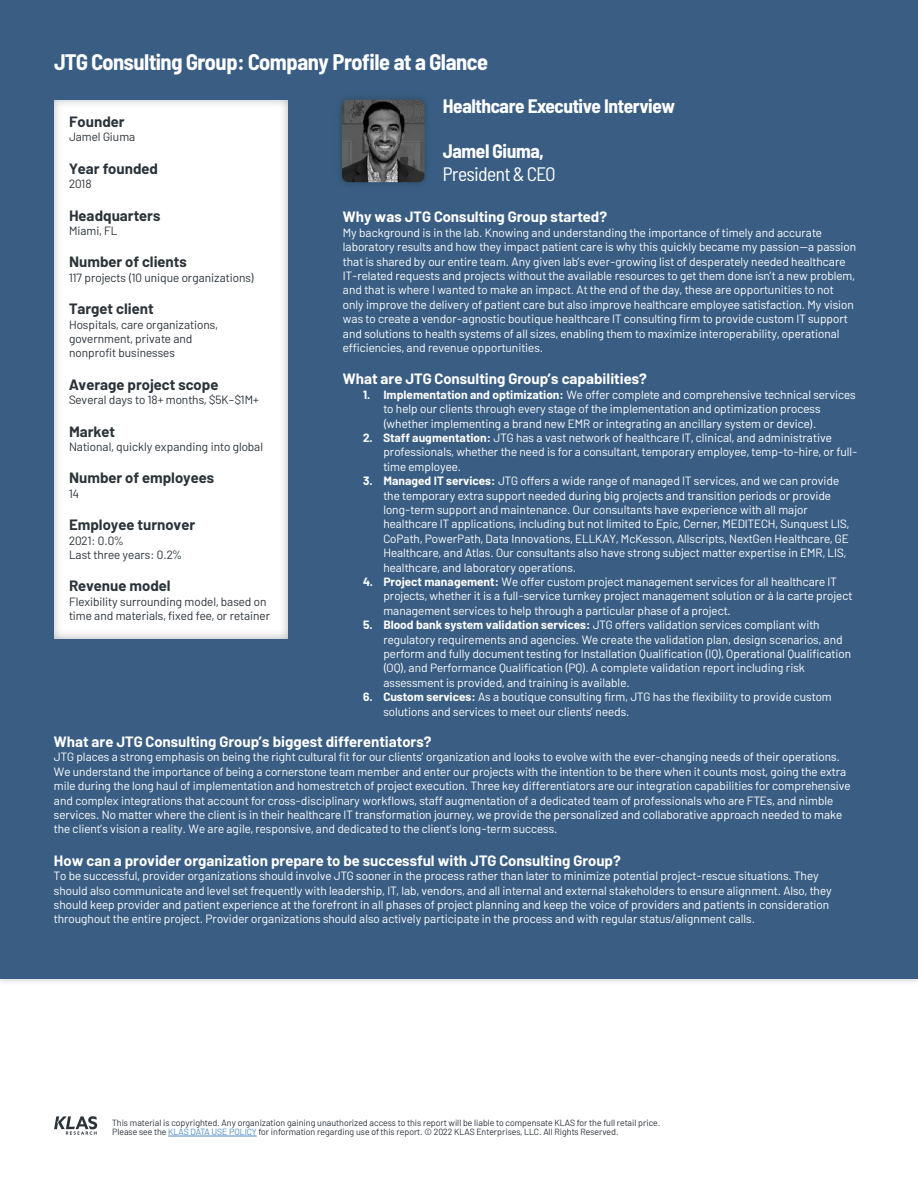
<style>
.page{position:relative;width:918px;height:1188px;background:#fff}
.page>*{position:absolute;margin:0;border:0;box-sizing:border-box;transform-origin:0 0}
.t1{font:700 semi-condensed 22.5px "Barlow";letter-spacing:-.02em;color:#fff}
.t2{font:700 semi-condensed 19.5px "Barlow";letter-spacing:-.02em;color:#fff}
.t3{font:semi-condensed 19.5px "Barlow";letter-spacing:-.02em;color:#fff}
.t4{font:700 15px "Barlow";color:#fff}
.t5{font:700 15px "Barlow";color:#2b333a}
.t6{font:12px/14.4px "Barlow";color:#fff}
.t7{font:12px/14.4px "Barlow";color:#2b333a}
.t8{font:9px/9px "Barlow";color:#2b333a}
.s1{font-weight:700}
.s2{color:#4c8bc9}
</style>
<div class="page">
<div style="left:0;top:0;width:918px;height:978px;background:#3a5e83"></div>
<div style="left:42px;top:89px;width:261px;height:550px;background:#2b333a;opacity:.4"></div>
<div style="left:334px;top:92px;width:98px;height:98px;background:#111921;opacity:.3"></div>
<img style="left:342px;top:100px;width:82px;height:82px">
<hr style="left:168px;top:1136px;width:89px;height:1px;background:#4c8bc9">
<svg style="left:54px;top:1116px;width:43px;height:19px"></svg>
<h1 class="t1" style="left:54px;top:45px;width:436px">JTG Consulting Group: Company Profile at a Glance</h1>
<h2 class="t2" style="left:443px;top:92px;width:234px">Healthcare Executive Interview</h2>
<h2 class="t2" style="left:443px;top:137px;width:102px">Jamel Giuma,</h2>
<h2 class="t3" style="left:443px;top:160px;width:114px">President &amp; CEO</h2>
<p class="t4" style="left:343px;top:206px;width:266px">Why was JTG Consulting Group started?</p>
<p class="t6" style="left:343px;top:224px;width:515px">My background is in the lab. Knowing and understanding the importance of timely and accurate laboratory results and how they impact patient care is why this quickly became my passion—a passion that is shared by our entire team. Any given lab’s ever-growing list of desperately needed healthcare IT-related requests and projects without the available resources to get them done isn’t a new problem, and that is where I wanted to make an impact. At the end of the day, these are opportunities to not only improve the delivery of patient care but also improve healthcare employee satisfaction. My vision was to create a vendor-agnostic boutique healthcare IT consulting firm to provide custom IT support and solutions to health systems of all sizes, enabling them to maximize interoperability, operational efficiencies, and revenue opportunities.</p>
<p class="t4" style="left:343px;top:368px;width:305px">What are JTG Consulting Group’s capabilities?</p>
<p class="t6" style="left:383px;top:386px;width:474px;text-indent:-20px"><span class="s1">1. Implementation and optimization:</span> We offer complete and comprehensive technical services to help our clients through every stage of the implementation and optimization process (whether implementing a brand new EMR or integrating an ancillary system or device).</p>
<p class="t6" style="left:383px;top:430px;width:476px;text-indent:-20px"><span class="s1">2. Staff augmentation:</span> JTG has a vast network of healthcare IT, clinical, and administrative professionals, whether the need is for a consultant, temporary employee, temp-to-hire, or full&shy;time employee.</p>
<p class="t6" style="left:383px;top:473px;width:467px;text-indent:-20px"><span class="s1">3. Managed IT services:</span> JTG offers a wide range of managed IT services, and we can provide the temporary extra support needed during big projects and transition periods or provide long-term support and maintenance. Our consultants have experience with all major healthcare IT applications, including but not limited to Epic, Cerner, MEDITECH, Sunquest LIS, CoPath, PowerPath, Data Innovations, ELLKAY, McKesson, Allscripts, NextGen Healthcare, GE Healthcare, and Atlas. Our consultants also have strong subject matter expertise in EMR, LIS, healthcare, and laboratory operations.</p>
<p class="t6" style="left:383px;top:574px;width:470px;text-indent:-20px"><span class="s1">4. Project management:</span> We offer custom project management services for all healthcare IT projects, whether it is a full-service turnkey project management solution or à la carte project management services to help through a particular phase of a project.</p>
<p class="t6" style="left:383px;top:617px;width:469px;text-indent:-20px"><span class="s1">5. Blood bank system validation services:</span> JTG offers validation services compliant with regulatory requirements and agencies. We create the validation plan, design scenarios, and perform and fully document testing for Installation Qualification (IQ), Operational Qualification (OQ), and Performance Qualification (PQ). A complete validation report including risk assessment is provided, and training is available.</p>
<p class="t6" style="left:383px;top:689px;width:450px;text-indent:-20px"><span class="s1">6. Custom services:</span> As a boutique consulting firm, JTG has the flexibility to provide custom solutions and services to meet our clients’ needs.</p>
<p class="t4" style="left:54px;top:731px;width:379px">What are JTG Consulting Group’s biggest differentiators?</p>
<p class="t6" style="left:54px;top:749px;width:798px">JTG places a strong emphasis on being the right cultural fit for our clients’ organization and looks to evolve with the ever-changing needs of their operations.<br>We understand the importance of being a cornerstone team member and enter our projects with the intention to be there when it counts most, going the extra mile during the long haul of implementation and homestretch of project execution. Three key differentiators are our integration capabilities for comprehensive and complex integrations that account for cross-disciplinary workflows, staff augmentation of a dedicated team of professionals who are FTEs, and nimble services. No matter where the client is in their healthcare IT transformation journey, we provide the personalized and collaborative approach needed to make the client’s vision a reality. We are agile, responsive, and dedicated to the client’s long-term success.</p>
<p class="t4" style="left:54px;top:849px;width:568px">How can a provider organization prepare to be successful with JTG Consulting Group?</p>
<p class="t6" style="left:54px;top:868px;width:779px">To be successful, provider organizations should involve JTG sooner in the process rather than later to minimize potential project-rescue situations. They should also communicate and level set frequently with leadership, IT, lab, vendors, and all internal and external stakeholders to ensure alignment. Also, they should keep provider and patient experience at the forefront in all phases of project planning and keep the voice of providers and patients in consideration throughout the entire project. Provider organizations should also actively participate in the process and with regular status/alignment calls.</p>
<p class="t5" style="left:69px;top:110px;width:57px">Founder</p>
<p class="t7" style="left:69px;top:129px;width:68px">Jamel Giuma</p>
<p class="t5" style="left:69px;top:157px;width:91px">Year founded</p>
<p class="t7" style="left:69px;top:176px;width:24px">2018</p>
<p class="t5" style="left:69px;top:204px;width:93px">Headquarters</p>
<p class="t7" style="left:69px;top:222px;width:50px">Miami, FL</p>
<p class="t5" style="left:69px;top:251px;width:119px">Number of clients</p>
<p class="t7" style="left:69px;top:269px;width:187px">117 projects (10 unique organizations)</p>
<p class="t5" style="left:69px;top:298px;width:86px">Target client</p>
<p class="t7" style="left:69px;top:316px;width:150px">Hospitals, care organizations, government, private and nonprofit businesses</p>
<p class="t5" style="left:69px;top:373px;width:151px">Average project scope</p>
<p class="t7" style="left:69px;top:392px;width:191px">Several days to 18+ months, $5K–$1M+</p>
<p class="t5" style="left:69px;top:420px;width:48px">Market</p>
<p class="t7" style="left:69px;top:438px;width:196px">National, quickly expanding into global</p>
<p class="t5" style="left:69px;top:467px;width:147px">Number of employees</p>
<p class="t7" style="left:69px;top:485px;width:11px">14</p>
<p class="t5" style="left:69px;top:514px;width:128px">Employee turnover</p>
<p class="t7" style="left:69px;top:532px;width:114px">2021: 0.0%<br>Last three years: 0.2%</p>
<p class="t5" style="left:69px;top:575px;width:103px">Revenue model</p>
<p class="t7" style="left:69px;top:593px;width:203px">Flexibility surrounding model, based on time and materials, fixed fee, or retainer</p>
<p class="t8" style="left:112px;top:1118px;width:550px">This material is copyrighted. Any organization gaining unauthorized access to this report will be liable to compensate KLAS for the full retail price.<br>Please see the <span class="s2">KLAS DATA USE POLICY</span> for information regarding use of this report. © 2022 KLAS Enterprises, LLC. All Rights Reserved.</p>
</div>
